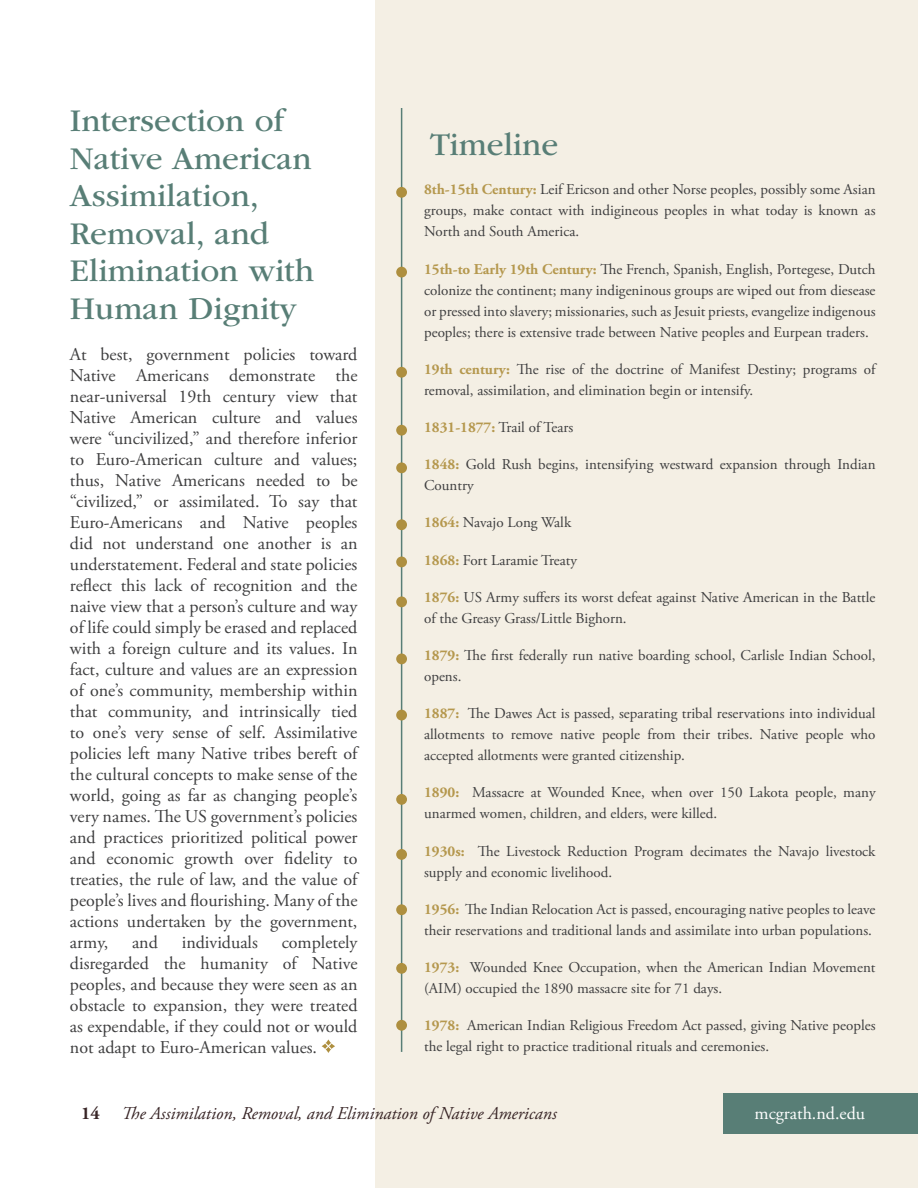
<style>
.page{position:relative;width:918px;height:1188px;background:#fff}
.page>*{position:absolute;margin:0;border:0;box-sizing:border-box;transform-origin:0 0}
.t1{font:33px/37.5px "ITC Garamond Std";color:#587e76}
.t2{font:18px/21px "Adobe Garamond Pro";color:#3e3e3f;text-align:justify}
.t3{font:italic 18px "Adobe Garamond Pro";color:#372425}
.t4{font:18px "Adobe Garamond Pro";color:#fff}
.t5{font:15px/21px "Adobe Garamond Pro";color:#3e3e3f}
.s1{font-weight:700;color:#b5984e}
.s2{font-weight:700;font-style:normal}
</style>
<div class="page">
<div style="left:375px;top:0;width:543px;height:1188px;background:#f4efe4"></div>
<hr style="left:401px;top:108px;width:1px;height:944px;background:#587e76">
<div style="left:396px;top:187px;width:11px;height:11px;background:#ae8f3f;border-radius:50%"></div>
<div style="left:396px;top:267px;width:11px;height:11px;background:#ae8f3f;border-radius:50%"></div>
<div style="left:396px;top:367px;width:11px;height:11px;background:#ae8f3f;border-radius:50%"></div>
<div style="left:396px;top:425px;width:11px;height:11px;background:#ae8f3f;border-radius:50%"></div>
<div style="left:396px;top:462px;width:11px;height:11px;background:#ae8f3f;border-radius:50%"></div>
<div style="left:396px;top:519px;width:11px;height:11px;background:#ae8f3f;border-radius:50%"></div>
<div style="left:396px;top:557px;width:11px;height:10px;background:#ae8f3f;border-radius:50%"></div>
<div style="left:396px;top:654px;width:11px;height:10px;background:#ae8f3f;border-radius:50%"></div>
<div style="left:396px;top:596px;width:11px;height:11px;background:#ae8f3f;border-radius:50%"></div>
<div style="left:396px;top:710px;width:11px;height:10px;background:#ae8f3f;border-radius:50%"></div>
<div style="left:396px;top:794px;width:11px;height:11px;background:#ae8f3f;border-radius:50%"></div>
<div style="left:396px;top:849px;width:11px;height:11px;background:#ae8f3f;border-radius:50%"></div>
<div style="left:396px;top:904px;width:11px;height:11px;background:#ae8f3f;border-radius:50%"></div>
<div style="left:396px;top:963px;width:11px;height:11px;background:#ae8f3f;border-radius:50%"></div>
<div style="left:396px;top:1020px;width:11px;height:11px;background:#ae8f3f;border-radius:50%"></div>
<svg style="left:322px;top:1039px;width:13px;height:14px"></svg>
<div style="left:723px;top:1094px;width:195px;height:40px;background:#587e76"></div>
<h1 class="t1" style="left:70px;top:102px;width:246px">Intersection of<br>Native American<br>Assimilation,<br>Removal, and<br>Elimination with<br>Human Dignity</h1>
<p class="t2" style="left:70px;top:344px;width:289px">At best, government policies toward Native Americans demonstrate the near-universal 19th century view that Native American culture and values were “uncivilized,” and therefore inferior to Euro-American culture and values; thus, Native Americans needed to be “civilized,” or assimilated. To say that Euro-Americans and Native peoples did not understand one another is an understatement. Federal and state policies reflect this lack of recognition and the naive view that a person’s culture and way of life could simply be erased and replaced with a foreign culture and its values. In fact, culture and values are an expression of one’s community, membership within that community, and intrinsically tied to one’s very sense of self. Assimilative policies left many Native tribes bereft of the cultural concepts to make sense of the world, going as far as changing people’s very names. The US government’s policies and practices prioritized political power and economic growth over fidelity to treaties, the rule of law, and the value of people’s lives and flourishing. Many of the actions undertaken by the government, army,</p>
<p class="t2" style="left:70px;top:933px;width:289px;text-indent:212px">completely disregarded the humanity of Native peoples, and because they were seen as an obstacle to expansion, they were treated as expendable, if they could not or would not adapt to Euro-American values.</p>
<p class="t2" style="left:132px;top:933px;width:27px">and</p>
<p class="t2" style="left:182px;top:933px;width:78px">individuals</p>
<h1 class="t1" style="left:430px;top:126px;width:130px">Timeline</h1>
<p class="t5" style="left:424px;top:180px;width:453px;text-align:justify"><span class="s1">8th-15th Century:</span> Leif Ericson and other Norse peoples, possibly some Asian groups, make contact with indigineous peoples in what today is known as North and South America.</p>
<p class="t5" style="left:424px;top:259px;width:453px;text-align:justify"><span class="s1">15th-to Early 19th Century:</span> The French, Spanish, English, Portegese, Dutch colonize the continent; many indigeninous groups are wiped out from diesease or pressed into slavery; missionaries, such as Jesuit priests, evangelize indigenous peoples; there is extensive trade between Native peoples and Eurpean traders.</p>
<p class="t5" style="left:424px;top:359px;width:453px"><span class="s1">19th century:</span> The rise of the doctrine of Manifest Destiny; programs of removal, assimilation, and elimination begin or intensify.</p>
<p class="t5" style="left:424px;top:417px;width:151px"><span class="s1">1831-1877:</span> Trail of Tears</p>
<p class="t5" style="left:424px;top:455px;width:453px"><span class="s1">1848:</span> Gold Rush begins, intensifying westward expansion through Indian<br>Country</p>
<p class="t5" style="left:424px;top:513px;width:149px"><span class="s1">1864:</span> Navajo Long Walk</p>
<p class="t5" style="left:424px;top:550px;width:154px"><span class="s1">1868:</span> Fort Laramie Treaty</p>
<p class="t5" style="left:424px;top:587px;width:453px"><span class="s1">1876:</span> US Army suffers its worst defeat against Native American in the Battle of the Greasy Grass/Little Bighorn.</p>
<p class="t5" style="left:424px;top:645px;width:453px"><span class="s1">1879:</span> The first federally run native boarding school, Carlisle Indian School, opens.</p>
<p class="t5" style="left:424px;top:704px;width:453px;text-align:justify"><span class="s1">1887:</span> The Dawes Act is passed, separating tribal reservations into individual allotments to remove native people from their tribes. Native people who accepted allotments were granted citizenship.</p>
<p class="t5" style="left:424px;top:783px;width:453px"><span class="s1">1890:</span> Massacre at Wounded Knee, when over 150 Lakota people, many unarmed women, children, and elders, were killed.</p>
<p class="t5" style="left:424px;top:841px;width:453px"><span class="s1">1930s:</span> The Livestock Reduction Program decimates the Navajo livestock supply and economic livelihood.</p>
<p class="t5" style="left:424px;top:899px;width:453px"><span class="s1">1956:</span> The Indian Relocation Act is passed, encouraging native peoples to leave their reservations and traditional lands and assimilate into urban populations.</p>
<p class="t5" style="left:424px;top:957px;width:453px"><span class="s1">1973:</span> Wounded Knee Occupation, when the American Indian Movement (AIM) occupied the 1890 massacre site for 71 days.</p>
<p class="t5" style="left:424px;top:1016px;width:453px"><span class="s1">1978:</span> American Indian Religious Freedom Act passed, giving Native peoples the legal right to practice traditional rituals and ceremonies.</p>
<p class="t3" style="left:81px;top:1102px;width:477px"><span class="s2">14</span> The Assimilation, Removal, and Elimination of Native Americans</p>
<p class="t4" style="left:755px;top:1102px;width:112px">mcgrath.nd.edu</p>
</div>
